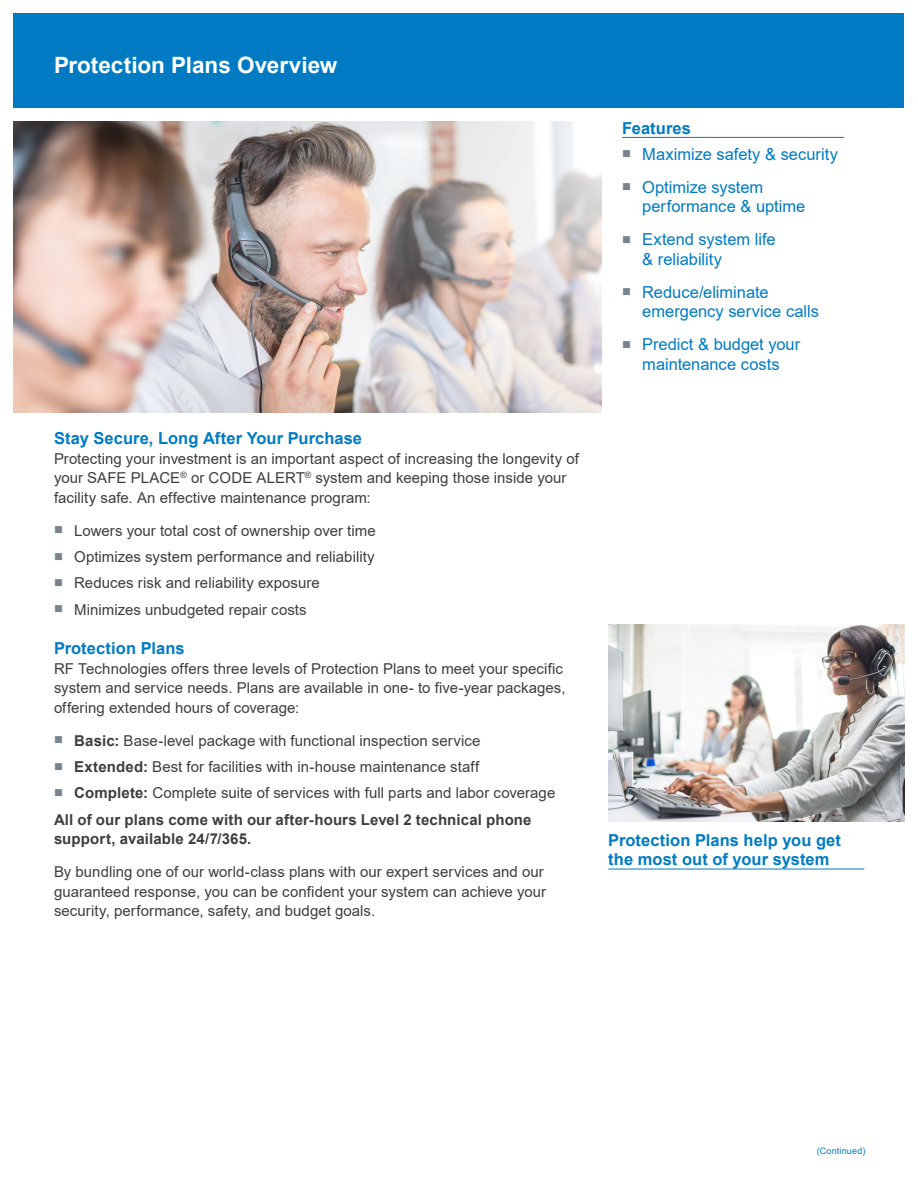
<style>
.page{position:relative;width:918px;height:1188px;background:#fff}
.page>*{position:absolute;margin:0;border:0;box-sizing:border-box;transform-origin:0 0}
.Main_Title{font:700 22.5px "Arial";color:#fff}
.t1{font:16.5px/19.5px "Arial";color:#007bc3}
.Side_Callouts_-_Head{font:700 16.5px/19.5px "Arial";letter-spacing:.005em;color:#007bc3}
.t2{font:15px/19.5px "Arial";color:#3e3e3f}
.t3{font:700 15px/19.5px "Arial";letter-spacing:.01em;color:#3e3e3f}
.ECO-Rev{font:9px "Arial";letter-spacing:.02em;color:#007bc3}
.s1{color:#76848f}
.s2{font-weight:700}
</style>
<div class="page">
<div style="left:14px;top:14px;width:890px;height:94px;background:#007bc3"></div>
<hr style="left:622px;top:137px;width:222px;height:1px;background:#007bc3">
<img style="left:14px;top:122px;width:587px;height:290px">
<img style="left:608px;top:624px;width:296px;height:198px">
<hr style="left:608px;top:869px;width:256px;height:1px;background:#007bc3">
<p class="Main_Title" style="left:54px;top:50px;width:285px">Protection Plans Overview</p>
<p class="Side_Callouts_-_Head" style="left:54px;top:429px;width:310px">Stay Secure, Long After Your Purchase</p>
<p class="t2" style="left:54px;top:449px;width:526px">Protecting your investment is an important aspect of increasing the longevity of your SAFE PLACE<sup>®</sup> or CODE ALERT<sup>®</sup> system and keeping those inside your facility safe. An effective maintenance program:</p>
<p class="t2" style="left:54px;top:521px;width:323px"><span class="s1">■</span> Lowers your total cost of ownership over time</p>
<p class="t2" style="left:54px;top:547px;width:322px"><span class="s1">■</span> Optimizes system performance and reliability</p>
<p class="t2" style="left:54px;top:573px;width:267px"><span class="s1">■</span> Reduces risk and reliability exposure</p>
<p class="t2" style="left:54px;top:600px;width:254px"><span class="s1">■</span> Minimizes unbudgeted repair costs</p>
<p class="Side_Callouts_-_Head" style="left:54px;top:639px;width:132px">Protection Plans</p>
<p class="t2" style="left:54px;top:659px;width:513px">RF Technologies offers three levels of Protection Plans to meet your specific system and service needs. Plans are available in one- to five-year packages, offering extended hours of coverage:</p>
<p class="t2" style="left:54px;top:731px;width:428px"><span class="s1">■</span> <span class="s2">Basic:</span> Base-level package with functional inspection service</p>
<p class="t2" style="left:54px;top:757px;width:427px"><span class="s1">■</span> <span class="s2">Extended:</span> Best for facilities with in-house maintenance staff</p>
<p class="t2" style="left:54px;top:783px;width:503px"><span class="s1">■</span> <span class="s2">Complete:</span> Complete suite of services with full parts and labor coverage</p>
<p class="t3" style="left:54px;top:810px;width:479px">All of our plans come with our after-hours Level 2 technical phone support, available 24/7/365.</p>
<p class="t2" style="left:54px;top:862px;width:494px">By bundling one of our world-class plans with our expert services and our guaranteed response, you can be confident your system can achieve your security, performance, safety, and budget goals.</p>
<p class="Side_Callouts_-_Head" style="left:622px;top:118px;width:70px">Features</p>
<p class="t1" style="left:622px;top:144px;width:218px"><span class="s1">■</span> Maximize safety &amp; security</p>
<p class="t1" style="left:642px;top:177px;width:164px;text-indent:-20px"><span class="s1">■</span> Optimize system performance &amp; uptime</p>
<p class="t1" style="left:642px;top:230px;width:135px;text-indent:-20px"><span class="s1">■</span> Extend system life &amp; reliability</p>
<p class="t1" style="left:642px;top:282px;width:178px;text-indent:-20px"><span class="s1">■</span> Reduce/eliminate emergency service calls</p>
<p class="t1" style="left:622px;top:335px;width:180px;text-align:center"><span class="s1">■</span> Predict &amp; budget your maintenance costs</p>
<p class="Side_Callouts_-_Head" style="left:608px;top:830px;width:234px">Protection Plans help you get the most out of your system</p>
<p class="ECO-Rev" style="left:817px;top:1145px;width:50px">(Continued)</p>
</div>
